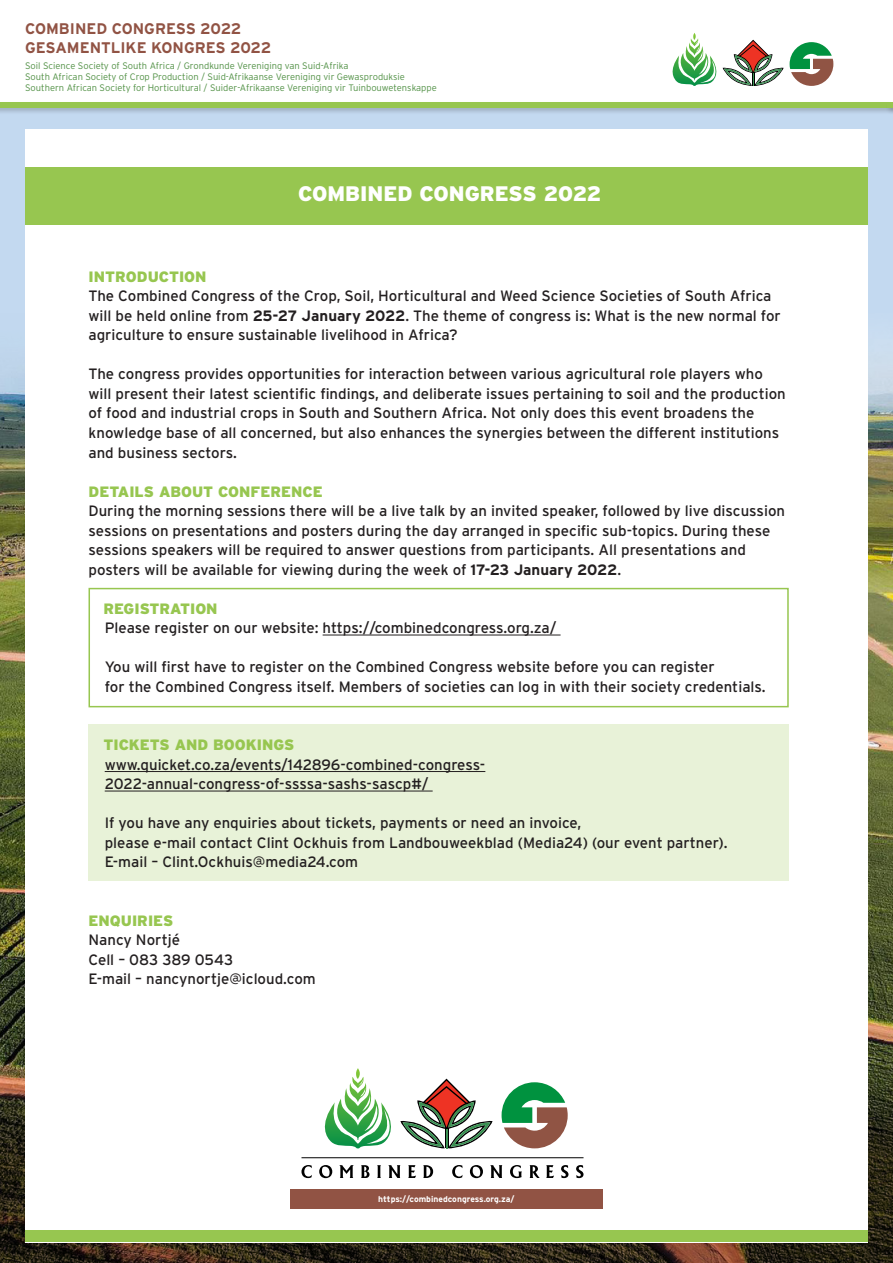
<style>
.page{position:relative;width:893px;height:1263px;background:#fff}
.page>*{position:absolute;margin:0;border:0;box-sizing:border-box;transform-origin:0 0}
.t1{font:900 21px "Interstate";color:#fff}
.t2{font:700 15.3px/18.5px "Interstate";color:#915344}
.t3{font:15px/19.5px "Interstate";color:#231f20}
.t4{font:900 15px "Interstate";color:#97c650}
.t5{font:300 9.3px/11.2px "Interstate";color:#529146}
.t6{font:700 8.55px "Interstate";color:#fff}
.s1{font-weight:700}
</style>
<div class="page">
<div style="left:0;top:0;width:893px;height:470px;background:#c3d9f0"></div>
<img style="left:0;top:352px;width:893px;height:586px">
<img style="left:0;top:938px;width:893px;height:325px">
<div style="left:25px;top:129px;width:843px;height:1113px;background:#fff"></div>
<div style="left:25px;top:1231px;width:843px;height:11px;background:#97c650"></div>
<div style="left:0;top:0;width:893px;height:102px;background:#fff"></div>
<div style="left:0;top:101px;width:893px;height:14px;background:#231f20;opacity:.25"></div>
<div style="left:0;top:102px;width:893px;height:5px;background:#97c650"></div>
<div style="left:885px;top:101px;width:8px;height:14px;background:#231f20;opacity:.25"></div>
<svg style="left:887px;top:102px;width:6px;height:5px"></svg>
<svg style="left:672px;top:33px;width:112px;height:53px"></svg>
<svg style="left:790px;top:42px;width:43px;height:44px"></svg>
<div style="left:25px;top:167px;width:843px;height:57px;background:#97c650"></div>
<div style="left:89px;top:724px;width:700px;height:157px;background:#e8f2d8"></div>
<div style="left:89px;top:588px;width:700px;height:119px;border:2px solid #97c650"></div>
<hr style="left:323px;top:635px;width:238px;height:1px;background:#231f20">
<hr style="left:105px;top:771px;width:380px;height:1px;background:#231f20">
<hr style="left:105px;top:791px;width:328px;height:1px;background:#231f20">
<svg style="left:324px;top:1068px;width:169px;height:80px"></svg>
<svg style="left:502px;top:1082px;width:66px;height:66px"></svg>
<svg style="left:301px;top:1165px;width:11px;height:13px"></svg>
<svg style="left:319px;top:1165px;width:13px;height:13px"></svg>
<svg style="left:339px;top:1165px;width:15px;height:13px"></svg>
<svg style="left:361px;top:1165px;width:8px;height:13px"></svg>
<svg style="left:377px;top:1165px;width:4px;height:13px"></svg>
<svg style="left:388px;top:1165px;width:12px;height:13px"></svg>
<svg style="left:408px;top:1165px;width:8px;height:13px"></svg>
<svg style="left:423px;top:1165px;width:10px;height:13px"></svg>
<svg style="left:452px;top:1165px;width:11px;height:13px"></svg>
<svg style="left:470px;top:1165px;width:13px;height:13px"></svg>
<svg style="left:490px;top:1165px;width:12px;height:13px"></svg>
<svg style="left:510px;top:1165px;width:12px;height:13px"></svg>
<svg style="left:530px;top:1165px;width:10px;height:13px"></svg>
<svg style="left:546px;top:1165px;width:8px;height:13px"></svg>
<svg style="left:561px;top:1165px;width:7px;height:13px"></svg>
<svg style="left:576px;top:1165px;width:7px;height:13px"></svg>
<hr style="left:301px;top:1157px;width:282px;height:1px;background:#000">
<div style="left:290px;top:1189px;width:313px;height:20px;background:#915344"></div>
<p class="t2" style="left:25px;top:20px;width:248px">COMBINED CONGRESS 2022<br>GESAMENTLIKE KONGRES 2022</p>
<p class="t5" style="left:25px;top:60px;width:413px">Soil Science Society of South Africa / Grondkunde Vereniging van Suid-Afrika<br>South African Society of Crop Production / Suid-Afrikaanse Vereniging vir Gewasproduksie<br>Southern African Society for Horticultural / Suider-Afrikaanse Vereniging vir Tuinbouwetenskappe</p>
<p class="t1" style="left:298px;top:180px;width:305px">COMBINED CONGRESS 2022</p>
<p class="t4" style="left:89px;top:268px;width:120px">INTRODUCTION</p>
<p class="t3" style="left:89px;top:286px;width:694px">The Combined Congress of the Crop, Soil, Horticultural and Weed Science Societies of South Africa will be held online from <span class="s1">25-27 January 2022</span>. The theme of congress is: What is the new normal for agriculture to ensure sustainable livelihood in Africa?</p>
<p class="t3" style="left:89px;top:364px;width:699px">The congress provides opportunities for interaction between various agricultural role players who will present their latest scientific findings, and deliberate issues pertaining to soil and the production of food and industrial crops in South and Southern Africa. Not only does this event broadens the knowledge base of all concerned, but also enhances the synergies between the different institutions and business sectors.</p>
<p class="t4" style="left:89px;top:482px;width:236px">DETAILS ABOUT CONFERENCE</p>
<p class="t3" style="left:89px;top:501px;width:698px">During the morning sessions there will be a live talk by an invited speaker, followed by live discussion sessions on presentations and posters during the day arranged in specific sub-topics. During these sessions speakers will be required to answer questions from participants. All presentations and posters will be available for viewing during the week of <span class="s1">17-23 January 2022</span>.</p>
<p class="t4" style="left:103px;top:599px;width:116px">REGISTRATION</p>
<p class="t3" style="left:105px;top:618px;width:453px">Please register on our website: https://combinedcongress.org.za/</p>
<p class="t3" style="left:105px;top:657px;width:662px">You will first have to register on the Combined Congress website before you can register<br>for the Combined Congress itself. Members of societies can log in with their society credentials.</p>
<p class="t4" style="left:103px;top:736px;width:193px">TICKETS AND BOOKINGS</p>
<p class="t3" style="left:105px;top:754px;width:382px">www.quicket.co.za/events/142896-combined-congress-<br>2022-annual-congress-of-ssssa-sashs-sascp#/</p>
<p class="t3" style="left:105px;top:813px;width:624px">If you have any enquiries about tickets, payments or need an invoice,<br>please e-mail contact Clint Ockhuis from Landbouweekblad (Media24) (our event partner).</p>
<p class="t3" style="left:105px;top:852px;width:255px">E-mail – Clint.Ockhuis@media24.com</p>
<p class="t4" style="left:89px;top:911px;width:86px">ENQUIRIES</p>
<p class="t3" style="left:89px;top:930px;width:93px">Nancy Nortjé</p>
<p class="t3" style="left:89px;top:949px;width:146px">Cell – 083 389 0543</p>
<p class="t3" style="left:89px;top:969px;width:229px">E-mail – nancynortje@icloud.com</p>
<p class="t6" style="left:378px;top:1194px;width:138px">https://combinedcongress.org.za/</p>
</div>
